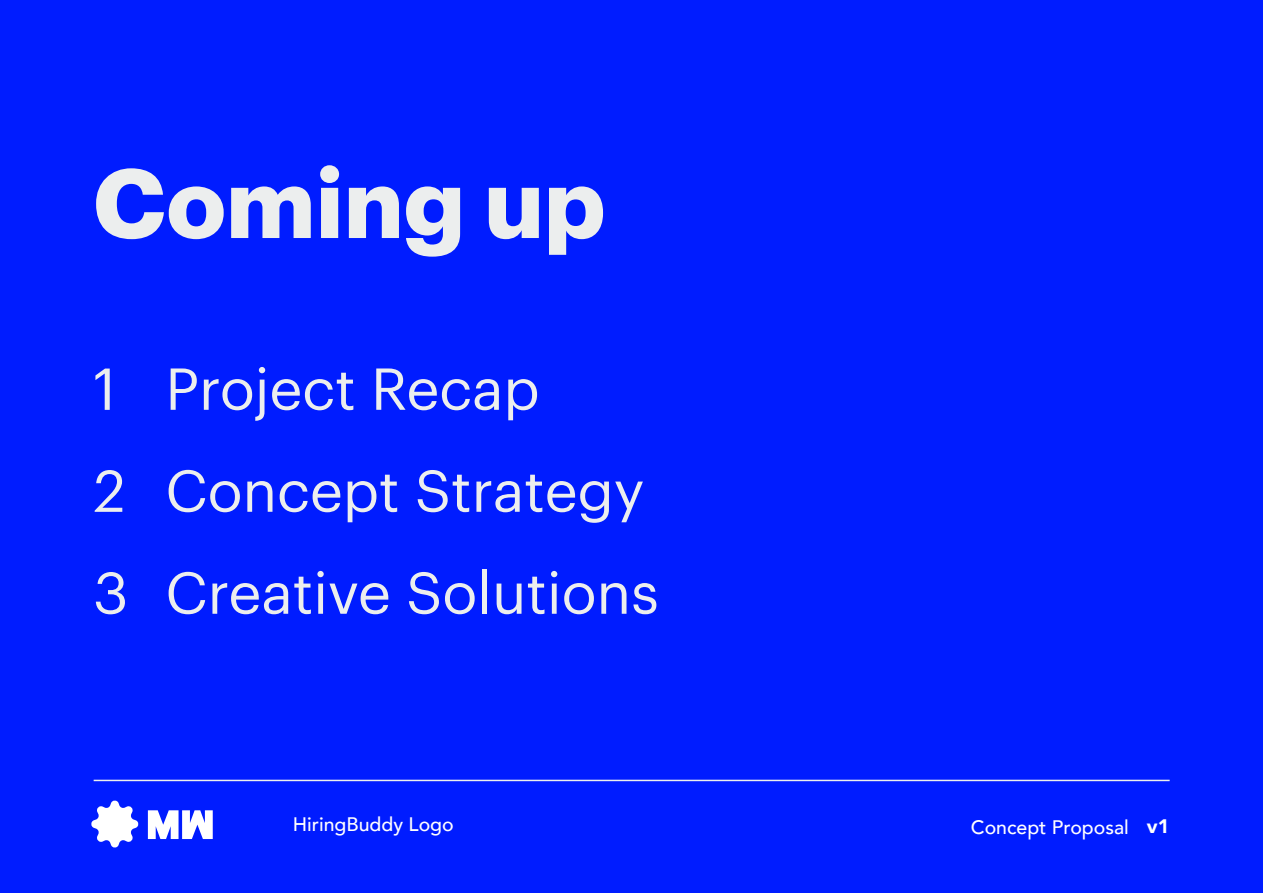
<style>
.page{position:relative;width:1263px;height:893px;background:#001cff}
.page>*{position:absolute;margin:0;border:0;box-sizing:border-box;transform-origin:0 0}
.t1{font:700 96px "Graphik";color:#eceeee}
.t2{font:57.75px/102px "Graphik";color:#eceeee}
.t3{font:500 19.5px "Avenir";color:#fff}
.s1{font-weight:900}
</style>
<div class="page">
<hr style="left:94px;top:780px;width:1076px;height:1px;background:#eceeee">
<svg style="left:91px;top:800px;width:48px;height:48px"></svg>
<svg style="left:148px;top:810px;width:65px;height:29px"></svg>
<h1 class="t1" style="left:93px;top:129px;width:514px">Coming up</h1>
<p class="t2" style="left:94px;top:333px;width:36px">1<br>2<br>3</p>
<p class="t2" style="left:165px;top:333px;width:495px">Project Recap<br>Concept Strategy<br>Creative Solutions</p>
<p class="t3" style="left:293px;top:807px;width:163px">HiringBuddy Logo</p>
<p class="t3" style="left:971px;top:810px;width:200px">Concept Proposal <span class="s1">v1</span></p>
</div>
